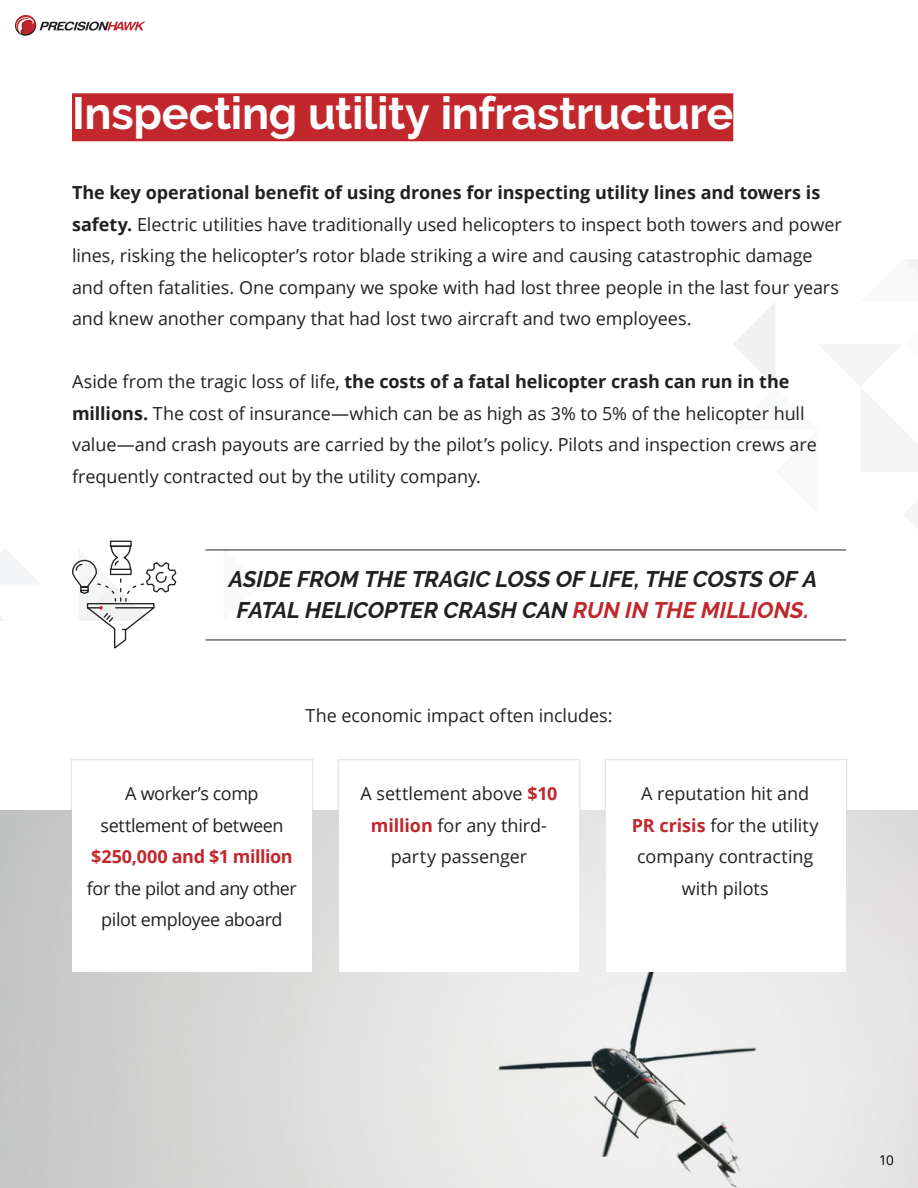
<style>
.page{position:relative;width:918px;height:1188px;background:#fff}
.page>*{position:absolute;margin:0;border:0;box-sizing:border-box;transform-origin:0 0}
.t1{font:700 45px "Raleway";letter-spacing:-.01em;color:#fff}
.t2{font:italic 700 22.5px/31.5px "Raleway";letter-spacing:-.005em;color:#212121;text-align:center}
.t3{font:18px/31.5px "Open Sans";letter-spacing:-.005em;color:#212121}
.t4{font:18px/31.5px "Open Sans";letter-spacing:-.025em;color:#212121;text-align:center}
.t5{font:700 18px "Open Sans";letter-spacing:-.025em;color:#c1272c}
.t6{font:13.5px "Open Sans";color:#000}
.s1{font-weight:700}
.s2{color:#c1272c}
.s3{font-weight:700;color:#c1272c}
</style>
<div class="page">
<svg style="left:733px;top:259px;width:185px;height:291px"></svg>
<svg style="left:15px;top:15px;width:130px;height:20px"></svg>
<svg style="left:0;top:549px;width:40px;height:72px"></svg>
<svg style="left:224px;top:549px;width:36px;height:1px"></svg>
<div style="left:72px;top:93px;width:661px;height:48px;background:#c1272c"></div>
<img style="left:0;top:810px;width:918px;height:378px">
<div style="left:72px;top:762px;width:240px;height:210px;background:#fff"></div>
<div style="left:339px;top:762px;width:240px;height:210px;background:#fff"></div>
<div style="left:606px;top:762px;width:240px;height:210px;background:#fff"></div>
<svg style="left:72px;top:540px;width:105px;height:109px"></svg>
<hr style="left:206px;top:550px;width:640px;height:1px;background:#212121">
<hr style="left:206px;top:640px;width:640px;height:1px;background:#212121">
<h1 class="t1" style="left:72px;top:88px;width:663px">Inspecting utility infrastructure</h1>
<p class="t3" style="left:72px;top:176px;width:771px"><span class="s1">The key operational benefit of using drones for inspecting utility lines and towers is safety.</span> Electric utilities have traditionally used helicopters to inspect both towers and power lines, risking the helicopter’s rotor blade striking a wire and causing catastrophic damage and often fatalities. One company we spoke with had lost three people in the last four years and knew another company that had lost two aircraft and two employees.</p>
<p class="t3" style="left:72px;top:365px;width:746px">Aside from the tragic loss of life, <span class="s1">the costs of a fatal helicopter crash can run in the millions.</span> The cost of insurance—which can be as high as 3% to 5% of the helicopter hull value—and crash payouts are carried by the pilot’s policy. Pilots and inspection crews are frequently contracted out by the utility company.</p>
<p class="t2" style="left:229px;top:563px;width:590px">ASIDE FROM THE TRAGIC LOSS OF LIFE, THE COSTS OF A<br>FATAL HELICOPTER CRASH CAN <span class="s2">RUN IN THE MILLIONS.</span></p>
<p class="t3" style="left:306px;top:699px;width:308px">The economic impact often includes:</p>
<p class="t4" style="left:100px;top:778px;width:185px">A worker’s comp settlement of between</p>
<p class="t5" style="left:91px;top:844px;width:203px">$250,000 and $1 million</p>
<p class="t4" style="left:87px;top:872px;width:212px">for the pilot and any other pilot employee aboard</p>
<p class="t3" style="left:360px;top:778px;width:199px;text-align:center">A settlement above <span class="s3">$10 million</span> for any third&shy;party passenger</p>
<p class="t3" style="left:632px;top:778px;width:188px;text-align:center">A reputation hit and<br><span class="s3">PR crisis</span> for the utility company contracting with pilots</p>
<p class="t6" style="left:879px;top:1151px;width:16px">10</p>
</div>
